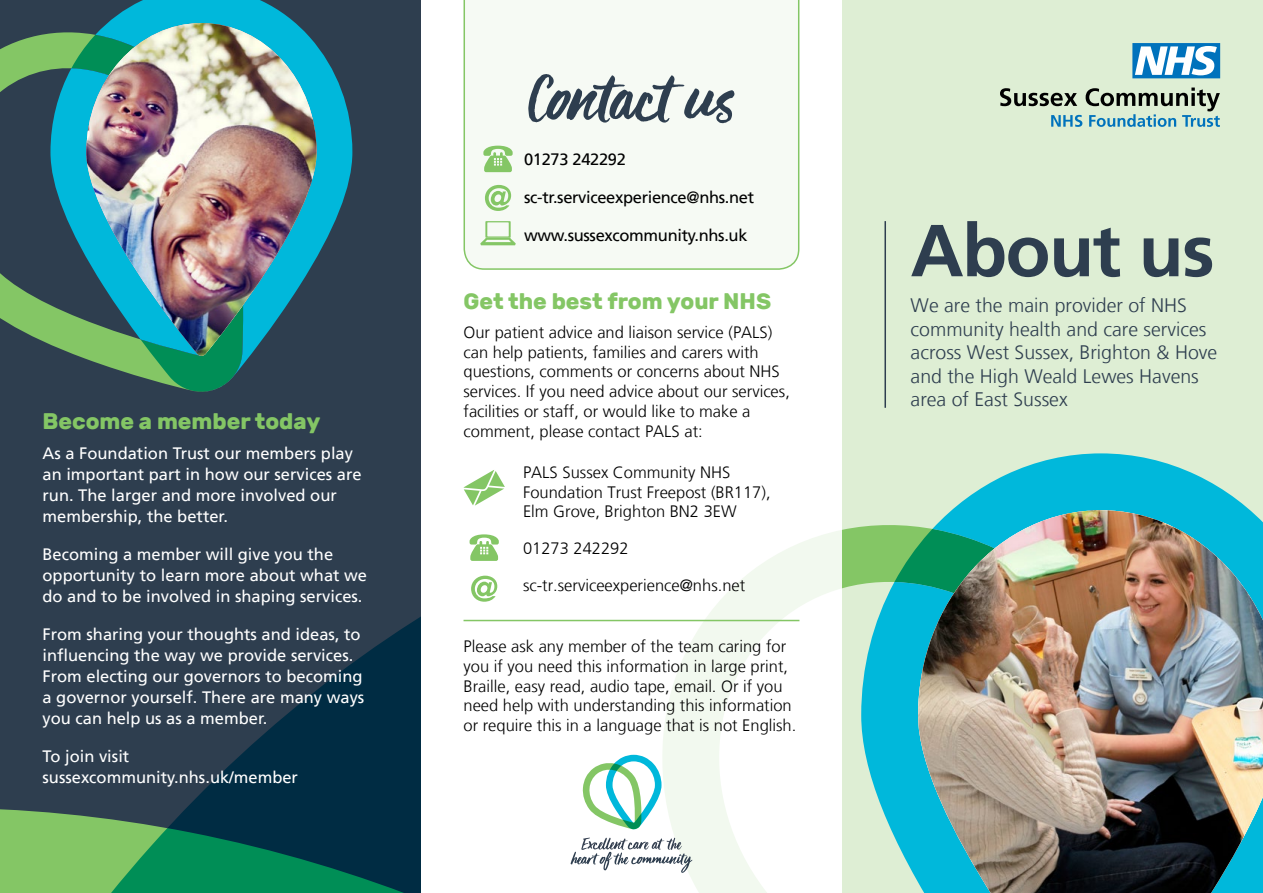
<style>
.page{position:relative;width:1263px;height:893px;background:#fff}
.page>*{position:absolute;margin:0;border:0;box-sizing:border-box;transform-origin:0 0}
.t1{font:75px "Viva Beautiful B";color:#2e3e4f}
.t2{font:700 73.5px "Frutiger LT";letter-spacing:-.02em;color:#2e3e4f}
.t3{font:700 22.5px "Rubik";color:#84c665}
.t4{font:300 19.5px/23.4px "Frutiger LT";color:#2e3e4f}
.t5{font:300 16.5px/19.8px "Frutiger LT";color:#000}
.t6{font:16.5px/21px "Frutiger LT";color:#fff}
.t7{font:16.5px "Frutiger LT";letter-spacing:-.02em;color:#000}
</style>
<div class="page">
<div style="left:0;top:0;width:421px;height:893px;background:#2e3e4f"></div>
<svg style="left:0;top:616px;width:421px;height:277px"></svg>
<div style="left:842px;top:0;width:421px;height:893px;background:#deeed4"></div>
<svg style="left:842px;top:526px;width:19px;height:63px"></svg>
<svg style="left:861px;top:453px;width:389px;height:383px;fill:#03b8da"></svg>
<svg style="left:894px;top:529px;width:24px;height:353px;background:#1bbac7"></svg>
<img style="left:918px;top:510px;width:345px;height:383px">
<hr style="left:884px;top:221px;width:2px;height:187px;background:#2e3e4f">
<div style="left:463px;top:0;width:336px;height:270px;background:#f6faf4"></div>
<svg style="left:485px;top:185px;width:26px;height:26px"></svg>
<svg style="left:480px;top:221px;width:36px;height:24px"></svg>
<svg style="left:483px;top:146px;width:30px;height:26px"></svg>
<hr style="left:463px;top:620px;width:336px;height:1px;background:#84c665">
<svg style="left:582px;top:755px;width:79px;height:75px"></svg>
<svg style="left:571px;top:838px;width:121px;height:35px"></svg>
<svg style="left:471px;top:576px;width:26px;height:26px"></svg>
<svg style="left:470px;top:534px;width:29px;height:27px"></svg>
<svg style="left:463px;top:470px;width:42px;height:36px"></svg>
<svg style="left:1000px;top:88px;width:220px;height:39px"></svg>
<svg style="left:1132px;top:43px;width:88px;height:35px;background:#77b4db"></svg>
<svg style="left:0;top:33px;width:50px;height:312px"></svg>
<svg style="left:50px;top:0;width:302px;height:365px"></svg>
<svg style="left:71px;top:35px;width:172px;height:357px"></svg>
<img style="left:86px;top:23px;width:231px;height:333px">
<h3 class="t3" style="left:43px;top:408px;width:279px">Become a member today</h3>
<p class="t6" style="left:43px;top:443px;width:321px">As a Foundation Trust our members play an important part in how our services are run. The larger and more involved our membership, the better.</p>
<p class="t6" style="left:43px;top:544px;width:326px">Becoming a member will give you the opportunity to learn more about what we do and to be involved in shaping services.</p>
<p class="t6" style="left:43px;top:624px;width:323px">From sharing your thoughts and ideas, to influencing the way we provide services.<br>From electing our governors to becoming a governor yourself. There are many ways you can help us as a member.</p>
<p class="t6" style="left:43px;top:746px;width:257px">To join visit sussexcommunity.nhs.uk/member</p>
<h1 class="t1" style="left:529px;top:47px;width:207px">Contact us</h1>
<p class="t7" style="left:524px;top:150px;width:103px">01273 242292</p>
<p class="t7" style="left:524px;top:188px;width:232px">sc-tr.serviceexperience@nhs.net</p>
<p class="t7" style="left:524px;top:226px;width:225px">www.sussexcommunity.nhs.uk</p>
<h3 class="t3" style="left:463px;top:288px;width:309px">Get the best from your NHS</h3>
<p class="t5" style="left:463px;top:322px;width:328px">Our patient advice and liaison service (PALS) can help patients, families and carers with questions, comments or concerns about NHS services. If you need advice about our services, facilities or staff, or would like to make a comment, please contact PALS at:</p>
<p class="t5" style="left:523px;top:462px;width:249px">PALS Sussex Community NHS<br>Foundation Trust Freepost (BR117),<br>Elm Grove, Brighton BN2 3EW</p>
<p class="t5" style="left:523px;top:539px;width:107px">01273 242292</p>
<p class="t5" style="left:523px;top:576px;width:224px">sc-tr.serviceexperience@nhs.net</p>
<p class="t5" style="left:463px;top:637px;width:334px">Please ask any member of the team caring for you if you need this information in large print, Braille, easy read, audio tape, email. Or if you need help with understanding this information or require this in a language that is not English.</p>
<h2 class="t2" style="left:910px;top:208px;width:306px">About us</h2>
<p class="t4" style="left:910px;top:294px;width:308px">We are the main provider of NHS community health and care services across West Sussex, Brighton &amp; Hove and the High Weald Lewes Havens area of East Sussex</p>
</div>
